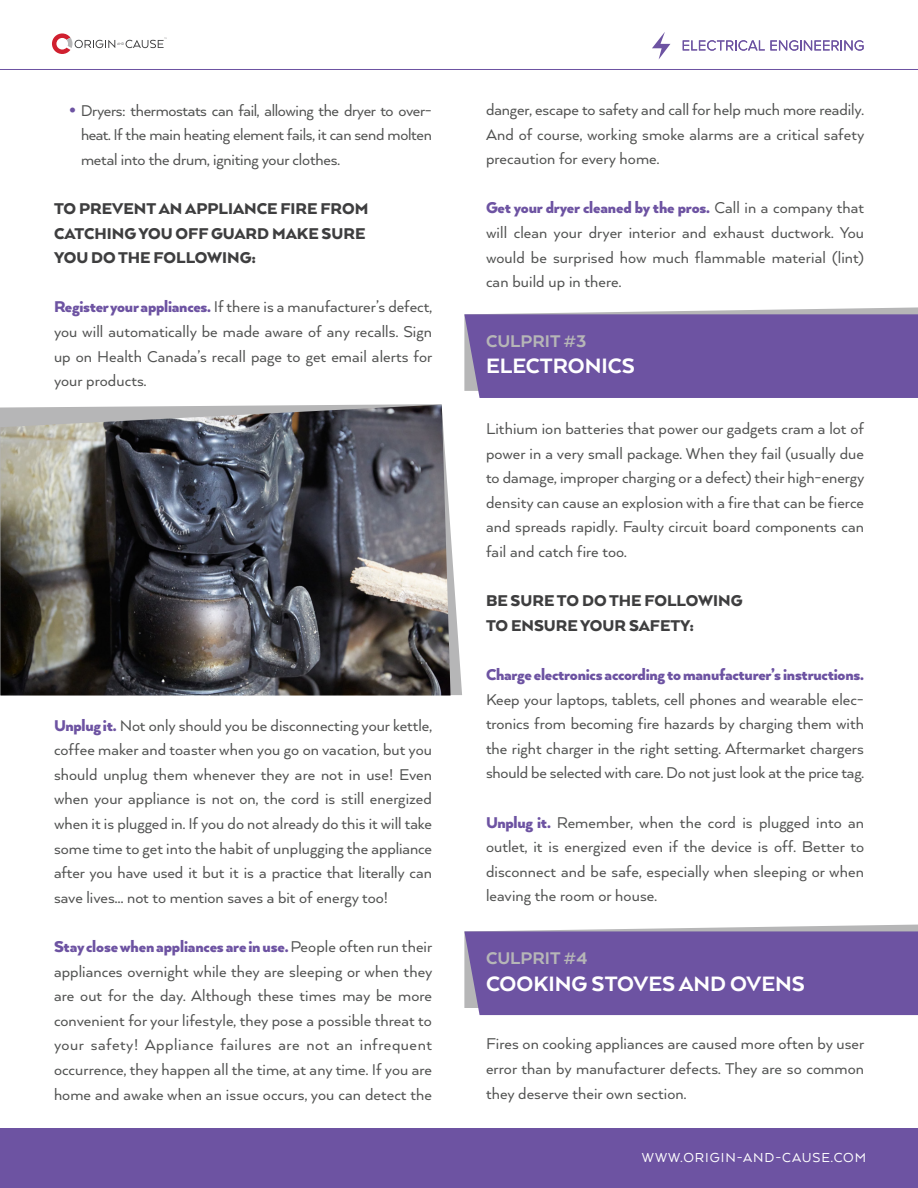
<style>
.page{position:relative;width:918px;height:1188px;background:#fff}
.page>*{position:absolute;margin:0;border:0;box-sizing:border-box;transform-origin:0 0}
.t1{font:800 24px "Arquitecta";color:#fff}
.t2{font:800 19.5px "Arquitecta";color:#b6b6b7}
.t3{font:18px/24.6px "Arquitecta";letter-spacing:.005em;color:#515251;text-align:justify}
.t4{font:900 18px "Arquitecta";color:#3e3e3f}
.t5{font:15px "Arquitecta";letter-spacing:.06em;color:#fff}
.s1{font-size:34.5px;color:#6d53a2}
.s2{font-weight:900;color:#6d53a2}
</style>
<div class="page">
<div style="left:0;top:1128px;width:918px;height:60px;background:#6d53a2"></div>
<hr style="left:0;top:69px;width:918px;height:1px;background:#6d53a2">
<svg style="left:52px;top:33px;width:115px;height:21px"></svg>
<svg style="left:652px;top:32px;width:18px;height:27px"></svg>
<svg style="left:683px;top:40px;width:181px;height:11px"></svg>
<svg style="left:349px;top:404px;width:113px;height:291px"></svg>
<img style="left:0;top:405px;width:451px;height:291px">
<svg style="left:464px;top:307px;width:454px;height:91px;background:#7760a7"></svg>
<svg style="left:464px;top:925px;width:454px;height:90px;background:#765ea6"></svg>
<p class="t3" style="left:81px;top:97px;width:353px;text-indent:-14px"><span class="s1">•</span> Dryers: thermostats can fail, allowing the dryer to over&shy;heat. If the main heating element fails, it can send molten metal into the drum, igniting your clothes.</p>
<p class="t4" style="left:54px;top:197px;width:316px">TO PREVENT AN APPLIANCE FIRE FROM</p>
<p class="t4" style="left:54px;top:222px;width:313px">CATCHING YOU OFF GUARD MAKE SURE</p>
<p class="t4" style="left:54px;top:247px;width:203px">YOU DO THE FOLLOWING:</p>
<p class="t3" style="left:54px;top:294px;width:380px"><span class="s2">Register your appliances.</span> If there is a manufacturer’s defect, you will automatically be made aware of any recalls. Sign up on Health Canada’s recall page to get email alerts for your products.</p>
<p class="t3" style="left:54px;top:712px;width:380px"><span class="s2">Unplug it.</span> Not only should you be disconnecting your kettle, coffee maker and toaster when you go on vacation, but you should unplug them whenever they are not in use! Even when your appliance is not on, the cord is still energized when it is plugged in. If you do not already do this it will take some time to get into the habit of unplugging the appliance after you have used it but it is a practice that literally can save lives… not to mention saves a bit of energy too!</p>
<p class="t3" style="left:54px;top:934px;width:380px"><span class="s2">Stay close when appliances are in use.</span> People often run their appliances overnight while they are sleeping or when they are out for the day. Although these times may be more convenient for your lifestyle, they pose a possible threat to your safety! Appliance failures are not an infrequent occurrence, they happen all the time, at any time. If you are home and awake when an issue occurs, you can detect the</p>
<p class="t3" style="left:486px;top:97px;width:380px">danger, escape to safety and call for help much more readily.<br>And of course, working smoke alarms are a critical safety precaution for every home.</p>
<p class="t3" style="left:486px;top:195px;width:380px"><span class="s2">Get your dryer cleaned by the pros.</span> Call in a company that will clean your dryer interior and exhaust ductwork. You would be surprised how much flammable material (lint) can build up in there.</p>
<p class="t2" style="left:486px;top:329px;width:102px">CULPRIT #3</p>
<p class="t1" style="left:486px;top:351px;width:151px">ELECTRONICS</p>
<p class="t3" style="left:486px;top:416px;width:380px">Lithium ion batteries that power our gadgets cram a lot of power in a very small package. When they fail (usually due to damage, improper charging or a defect) their high-energy density can cause an explosion with a fire that can be fierce and spreads rapidly. Faulty circuit board components can fail and catch fire too.</p>
<p class="t4" style="left:486px;top:590px;width:258px">BE SURE TO DO THE FOLLOWING</p>
<p class="t4" style="left:486px;top:614px;width:209px">TO ENSURE YOUR SAFETY:</p>
<p class="t3" style="left:486px;top:662px;width:380px"><span class="s2">Charge electronics according to manufacturer’s instructions.<br></span>Keep your laptops, tablets, cell phones and wearable elec&shy;tronics from becoming fire hazards by charging them with the right charger in the right setting. Aftermarket chargers should be selected with care. Do not just look at the price tag.</p>
<p class="t3" style="left:486px;top:809px;width:380px"><span class="s2">Unplug it.</span> Remember, when the cord is plugged into an outlet, it is energized even if the device is off. Better to disconnect and be safe, especially when sleeping or when leaving the room or house.</p>
<p class="t2" style="left:486px;top:946px;width:103px">CULPRIT #4</p>
<p class="t1" style="left:486px;top:968px;width:321px">COOKING STOVES AND OVENS</p>
<p class="t3" style="left:486px;top:1031px;width:380px">Fires on cooking appliances are caused more often by user error than by manufacturer defects. They are so common they deserve their own section.</p>
<p class="t5" style="left:642px;top:1148px;width:226px">WWW.ORIGIN-AND-CAUSE.COM</p>
</div>
